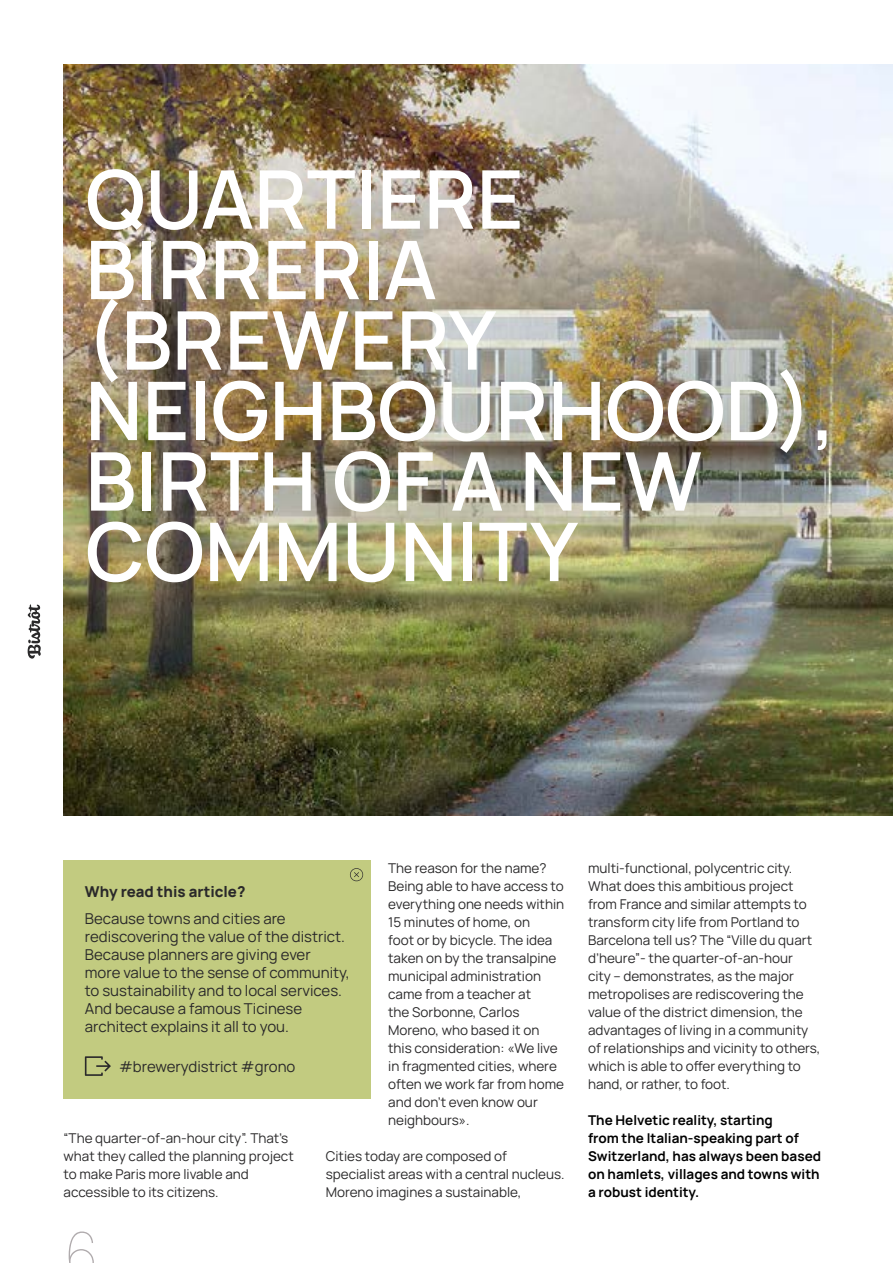
<style>
.page{position:relative;width:893px;height:1263px;background:#fff}
.page>*{position:absolute;margin:0;border:0;box-sizing:border-box;transform-origin:0 0}
.t1{font:600 81px/70.5px "Manrope";color:#fff}
.t2{font:100 60px "Inter";color:#b0abad}
.t3{font:15px/18px "Manrope";color:#2a292a}
.t4{font:800 15px "Manrope";color:#2a292a}
.t5{font:13.5px/18px "Manrope";color:#2a292a}
.t6{font:700 13.5px/18px "Manrope";color:#000}
</style>
<div class="page">
<svg style="left:28px;top:604px;width:13px;height:55px"></svg>
<img style="left:64px;top:65px;width:829px;height:751px">
<div style="left:64px;top:860px;width:307px;height:239px;background:#c2cb80"></div>
<svg style="left:350px;top:868px;width:13px;height:13px"></svg>
<svg style="left:85px;top:1056px;width:26px;height:20px"></svg>
<h1 class="t1" style="left:85px;top:161px;width:752px">QUARTIERE<br>BIRRERIA (BREWERY<br>NEIGHBOURHOOD),<br>BIRTH OF A NEW<br>COMMUNITY</h1>
<p class="t5" style="left:388px;top:858px;width:177px">The reason for the name?<br>Being able to have access to everything one needs within<br>15 minutes of home, on<br>foot or by bicycle. The idea taken on by the transalpine municipal administration came from a teacher at<br>the Sorbonne, Carlos<br>Moreno, who based it on this consideration: «We live in fragmented cities, where often we work far from home and don’t even know our neighbours».</p>
<p class="t5" style="left:326px;top:1146px;width:240px">Cities today are composed of specialist areas with a central nucleus.<br>Moreno imagines a sustainable,</p>
<p class="t4" style="left:85px;top:881px;width:162px">Why read this article?</p>
<p class="t3" style="left:85px;top:909px;width:266px">Because towns and cities are rediscovering the value of the district.<br>Because planners are giving ever more value to the sense of community, to sustainability and to local services.<br>And because a famous Ticinese architect explains it all to you.</p>
<p class="t3" style="left:119px;top:1057px;width:178px">#brewerydistrict #grono</p>
<p class="t5" style="left:64px;top:1128px;width:232px">“The quarter-of-an-hour city”. That’s what they called the planning project to make Paris more livable and accessible to its citizens.</p>
<h2 class="t2" style="left:64px;top:1210px;width:36px">6</h2>
<p class="t5" style="left:588px;top:858px;width:234px">multi-functional, polycentric city.<br>What does this ambitious project from France and similar attempts to transform city life from Portland to Barcelona tell us? The “Ville du quart d’heure”- the quarter-of-an-hour<br>city – demonstrates, as the major metropolises are rediscovering the value of the district dimension, the advantages of living in a community of relationships and vicinity to others, which is able to offer everything to hand, or rather, to foot.</p>
<p class="t6" style="left:588px;top:1110px;width:235px">The Helvetic reality, starting<br>from the Italian-speaking part of<br>Switzerland, has always been based on hamlets, villages and towns with a robust identity.</p>
</div>
